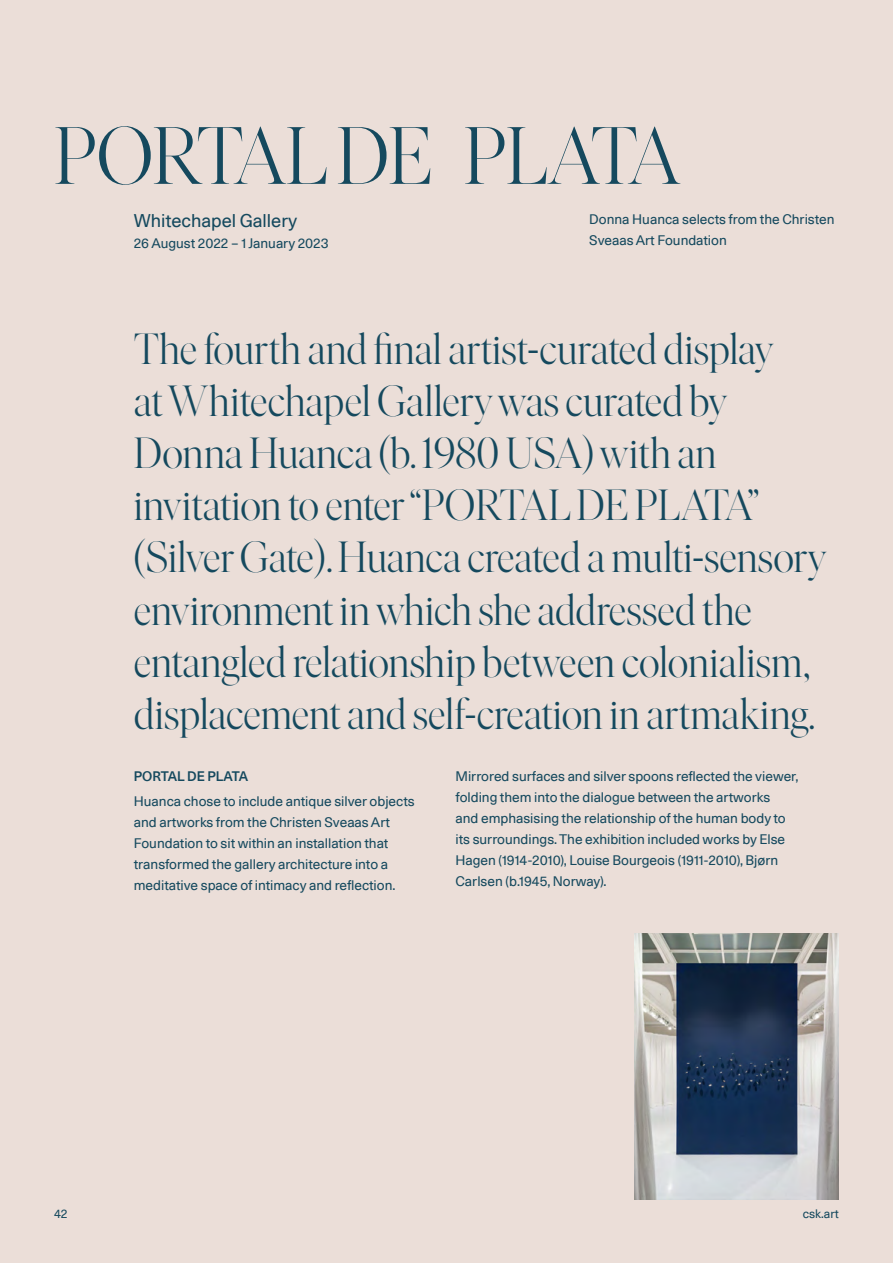
<style>
.page{position:relative;width:893px;height:1263px;background:#ebded8}
.page>*{position:absolute;margin:0;border:0;box-sizing:border-box;transform-origin:0 0}
.Big_Header_Blue_New{font:300 81px "Ivar Fine";letter-spacing:-.01em;color:#15495e}
.Ingress{font:300 43.5px/52.2px "Ivar Fine";color:#15495e}
.Small_Header{font:18px "Unica 77 LLTT";color:#15495e}
.Body_Text{font:13.5px/21px "Unica 77 LLTT";color:#15495e}
.Body_Text-2{font:500 13.5px "Unica 77 LLTT";color:#15495e}
.t1{font:12px "Unica 77 LLTT";color:#15495e}
</style>
<div class="page">
<img style="left:634px;top:934px;width:205px;height:265px">
<p class="Big_Header_Blue_New" style="left:54px;top:114px;width:627px">PORTAL DE PLATA</p>
<p class="Body_Text" style="left:589px;top:208px;width:247px">Donna Huanca selects from the Christen<br>Sveaas Art Foundation</p>
<p class="Small_Header" style="left:134px;top:209px;width:165px">Whitechapel Gallery</p>
<p class="Body_Text" style="left:134px;top:232px;width:196px">26 August 2022 – 1 January 2023</p>
<p class="Ingress" style="left:134px;top:324px;width:694px">The fourth and final artist-curated display<br>at Whitechapel Gallery was curated by Donna Huanca (b. 1980 USA) with an invitation to enter “PORTAL DE PLATA” (Silver Gate). Huanca created a multi-sensory environment in which she addressed the entangled relationship between colonialism, displacement and self-creation in artmaking.</p>
<p class="Body_Text-2" style="left:134px;top:767px;width:116px">PORTAL DE PLATA</p>
<p class="Body_Text" style="left:134px;top:791px;width:282px">Huanca chose to include antique silver objects and artworks from the Christen Sveaas Art Foundation to sit within an installation that transformed the gallery architecture into a meditative space of intimacy and reflection.</p>
<p class="Body_Text" style="left:455px;top:765px;width:345px">Mirrored surfaces and silver spoons reflected the viewer, folding them into the dialogue between the artworks<br>and emphasising the relationship of the human body to its surroundings. The exhibition included works by Else Hagen (1914-2010), Louise Bourgeois (1911-2010), Bjørn Carlsen (b.1945, Norway).</p>
<p class="t1" style="left:54px;top:1206px;width:15px">42</p>
<p class="t1" style="left:803px;top:1206px;width:38px">csk.art</p>
</div>
